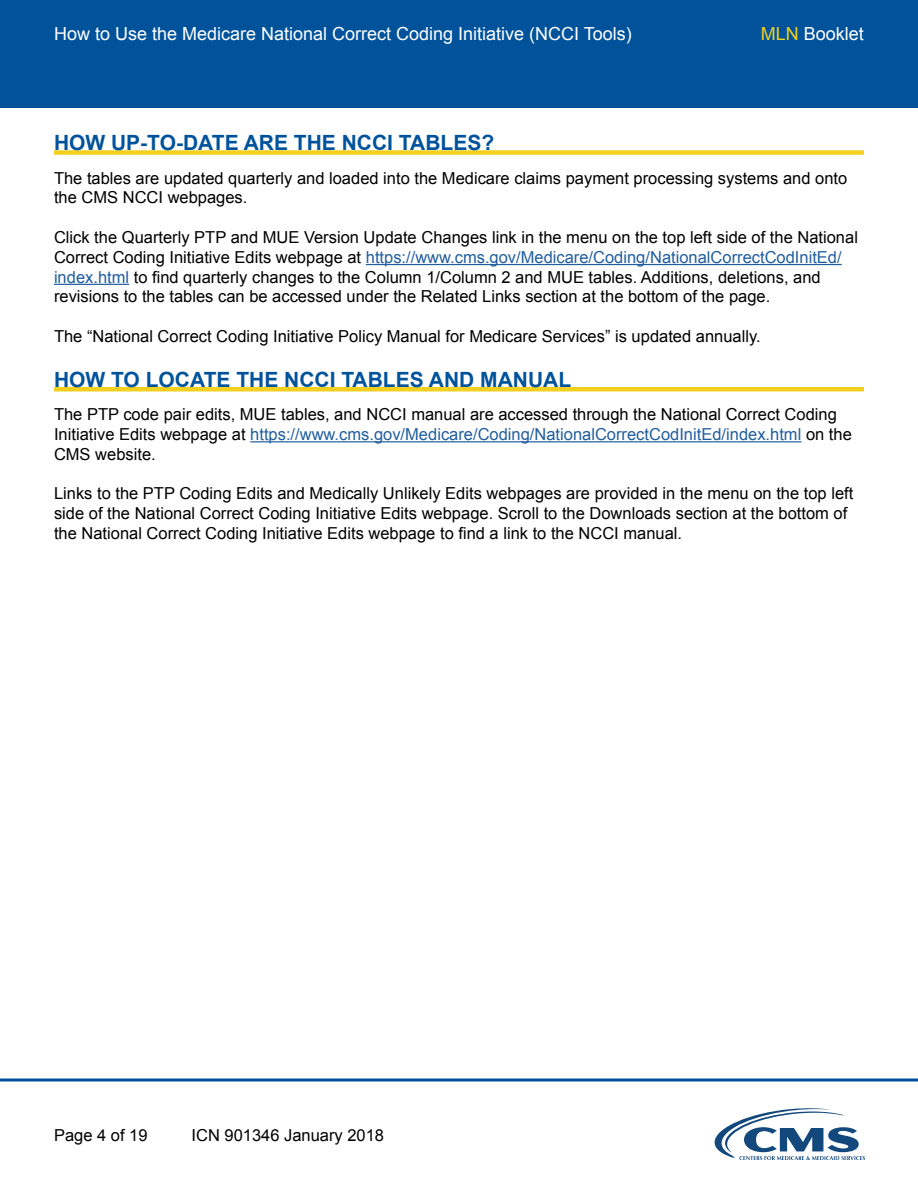
<style>
.page{position:relative;width:918px;height:1188px;background:#fff}
.page>*{position:absolute;margin:0;border:0;box-sizing:border-box;transform-origin:0 0}
.t1{font:700 21px "Arial";color:#00539b}
.t2{font:18px "Arial";color:#fff}
.Paragraph_Text{font:16.5px/19.8px "Arial";color:#000}
.s1{color:#f3cf1f}
.s2{color:#215e9e}
</style>
<div class="page">
<div style="left:0;top:0;width:918px;height:108px;background:#00539b"></div>
<svg style="left:714px;top:1108px;width:151px;height:52px"></svg>
<svg style="left:0;top:1078px;width:918px;height:4px"></svg>
<div style="left:54px;top:150px;width:810px;height:5px;background:#f3cf1f"></div>
<hr style="left:366px;top:264px;width:476px;height:1px;background:#215e9e">
<hr style="left:54px;top:284px;width:75px;height:1px;background:#215e9e">
<hr style="left:54px;top:387px;width:810px;height:4px;background:#f3cf1f">
<hr style="left:250px;top:441px;width:551px;height:1px;background:#215e9e">
<p class="t2" style="left:54px;top:22px;width:579px">How to Use the Medicare National Correct Coding Initiative (NCCI Tools)</p>
<p class="t2" style="left:761px;top:22px;width:105px"><span class="s1">MLN</span> Booklet</p>
<h1 class="t1" style="left:54px;top:129px;width:442px">HOW UP-TO-DATE ARE THE NCCI TABLES?</h1>
<p class="Paragraph_Text" style="left:54px;top:168px;width:795px">The tables are updated quarterly and loaded into the Medicare claims payment processing systems and onto the CMS NCCI webpages.</p>
<p class="Paragraph_Text" style="left:54px;top:227px;width:805px">Click the Quarterly PTP and MUE Version Update Changes link in the menu on the top left side of the National Correct Coding Initiative Edits webpage at <span class="s2">https://www.cms.gov/Medicare/Coding/NationalCorrectCodInitEd/ index.html</span> to find quarterly changes to the Column 1/Column 2 and MUE tables. Additions, deletions, and revisions to the tables can be accessed under the Related Links section at the bottom of the page.</p>
<p class="Paragraph_Text" style="left:54px;top:326px;width:708px">The “National Correct Coding Initiative Policy Manual for Medicare Services” is updated annually.</p>
<h1 class="t1" style="left:54px;top:366px;width:519px">HOW TO LOCATE THE NCCI TABLES AND MANUAL</h1>
<p class="Paragraph_Text" style="left:54px;top:405px;width:799px">The PTP code pair edits, MUE tables, and NCCI manual are accessed through the National Correct Coding<br>Initiative Edits webpage at <span class="s2">https://www.cms.gov/Medicare/Coding/NationalCorrectCodInitEd/index.html</span> on the<br>CMS website.</p>
<p class="Paragraph_Text" style="left:54px;top:484px;width:801px">Links to the PTP Coding Edits and Medically Unlikely Edits webpages are provided in the menu on the top left side of the National Correct Coding Initiative Edits webpage. Scroll to the Downloads section at the bottom of the National Correct Coding Initiative Edits webpage to find a link to the NCCI manual.</p>
<p class="Paragraph_Text" style="left:54px;top:1125px;width:95px">Page 4 of 19</p>
<p class="Paragraph_Text" style="left:192px;top:1125px;width:194px">ICN 901346 January 2018</p>
</div>
